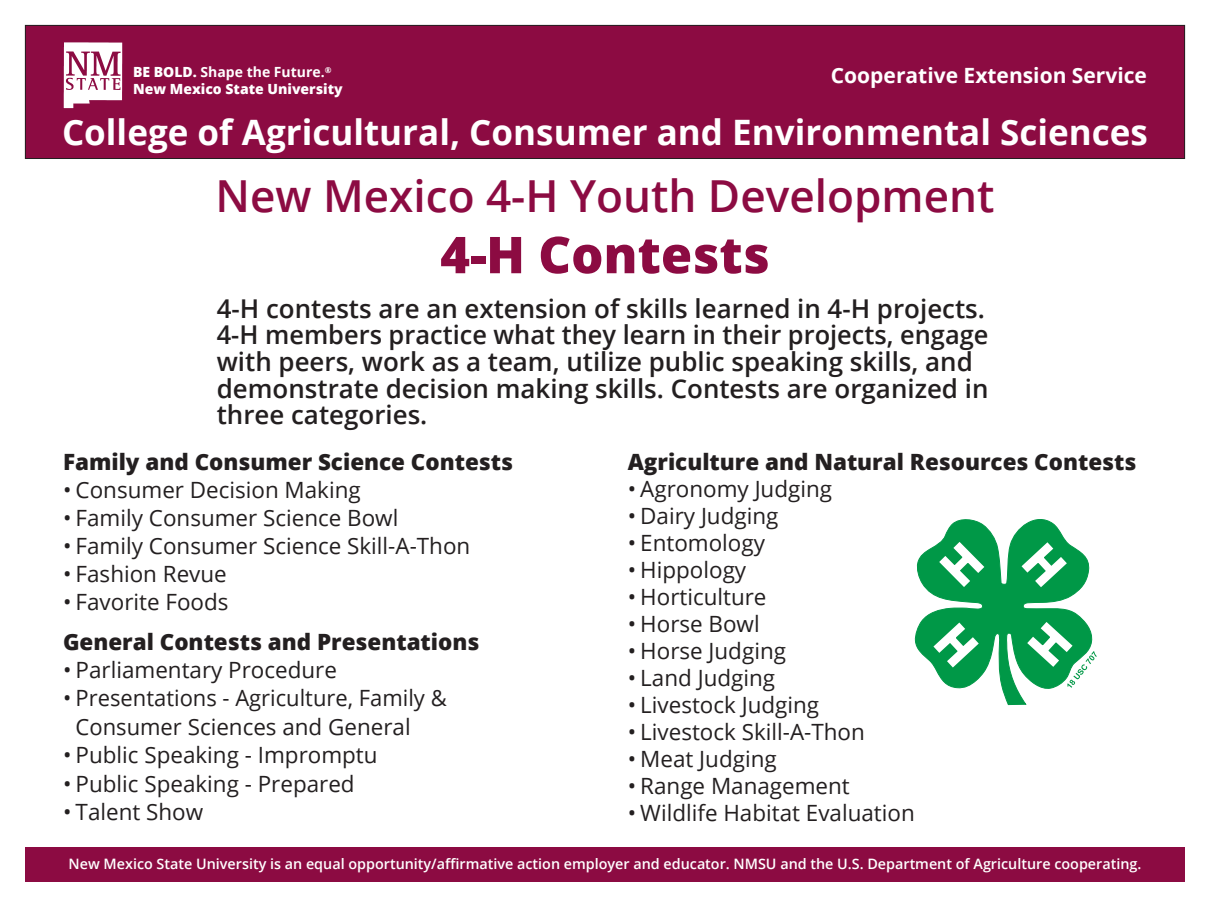
<style>
.page{position:relative;width:1210px;height:908px;background:#fff}
.page>*{position:absolute;margin:0;border:0;box-sizing:border-box;transform-origin:0 0}
.t1{font:800 50.75px "Open Sans";color:#8c0b42}
.t2{font:600 44.1px "Open Sans";color:#8c0b42}
.t3{font:700 35px "Open Sans";color:#fff}
.t4{font:600 25.9px/26.6px "Open Sans";color:#231f20}
.t5{font:22.4px/28.3px "Open Sans";color:#231f20}
.t6{font:800 22.4px "Open Sans";color:#231f20}
.t7{font:700 21px "Open Sans";color:#fff}
.t8{font:600 14.35px "Open Sans";color:#fff}
.t9{font:800 14px "Open Sans";color:#fff}
.t10{font:700 14px "Open Sans";color:#fff}
.s1{font-weight:800}
</style>
<div class="page">
<div style="left:25px;top:25px;width:1159px;height:133px;background:#8c0b42"></div>
<div style="left:25px;top:25px;width:1159px;height:134px;border:1px solid #231f20"></div>
<img style="left:63px;top:42px;width:60px;height:67px">
<div style="left:25px;top:846px;width:1159px;height:35px;background:#8c0b42"></div>
<svg style="left:914px;top:519px;width:183px;height:187px"></svg>
<p class="t10" style="left:133px;top:62px;width:200px"><span class="s1">BE BOLD.</span> Shape the Future.<sup>®</sup></p>
<p class="t9" style="left:133px;top:78px;width:211px">New Mexico State University</p>
<p class="t7" style="left:831px;top:60px;width:318px">Cooperative Extension Service</p>
<p class="t3" style="left:62px;top:108px;width:1087px">College of Agricultural, Consumer and Environmental Sciences</p>
<p class="t2" style="left:216px;top:166px;width:780px">New Mexico 4-H Youth Development</p>
<p class="t1" style="left:440px;top:216px;width:331px">4-H Contests</p>
<p class="t4" style="left:217px;top:294px;width:773px">4-H contests are an extension of skills learned in 4-H projects.<br>4-H members practice what they learn in their projects, engage with peers, work as a team, utilize public speaking skills, and demonstrate decision making skills. Contests are organized in three categories.</p>
<p class="t6" style="left:63px;top:445px;width:451px">Family and Consumer Science Contests</p>
<p class="t5" style="left:63px;top:475px;width:299px">• Consumer Decision Making</p>
<p class="t5" style="left:63px;top:503px;width:337px">• Family Consumer Science Bowl</p>
<p class="t5" style="left:63px;top:531px;width:409px">• Family Consumer Science Skill-A-Thon</p>
<p class="t5" style="left:63px;top:559px;width:165px">• Fashion Revue</p>
<p class="t5" style="left:63px;top:587px;width:167px">• Favorite Foods</p>
<p class="t6" style="left:63px;top:624px;width:418px">General Contests and Presentations</p>
<p class="t5" style="left:63px;top:655px;width:275px">• Parliamentary Procedure</p>
<p class="t5" style="left:76px;top:683px;width:373px;text-indent:-13px">• Presentations - Agriculture, Family &amp;<br>Consumer Sciences and General</p>
<p class="t5" style="left:63px;top:740px;width:316px">• Public Speaking - Impromptu</p>
<p class="t5" style="left:63px;top:768px;width:293px">• Public Speaking - Prepared</p>
<p class="t5" style="left:63px;top:796px;width:142px">• Talent Show</p>
<p class="t6" style="left:627px;top:445px;width:510px">Agriculture and Natural Resources Contests</p>
<p class="t5" style="left:627px;top:474px;width:206px">• Agronomy Judging</p>
<p class="t5" style="left:627px;top:501px;width:152px">• Dairy Judging</p>
<p class="t5" style="left:627px;top:528px;width:139px">• Entomology</p>
<p class="t5" style="left:627px;top:555px;width:120px">• Hippology</p>
<p class="t5" style="left:627px;top:582px;width:140px">• Horticulture</p>
<p class="t5" style="left:627px;top:609px;width:134px">• Horse Bowl</p>
<p class="t5" style="left:627px;top:636px;width:160px">• Horse Judging</p>
<p class="t5" style="left:627px;top:663px;width:149px">• Land Judging</p>
<p class="t5" style="left:627px;top:689px;width:193px">• Livestock Judging</p>
<p class="t5" style="left:627px;top:716px;width:239px">• Livestock Skill-A-Thon</p>
<p class="t5" style="left:627px;top:743px;width:151px">• Meat Judging</p>
<p class="t5" style="left:627px;top:770px;width:224px">• Range Management</p>
<p class="t5" style="left:627px;top:797px;width:289px">• Wildlife Habitat Evaluation</p>
<p class="t8" style="left:69px;top:853px;width:1074px">New Mexico State University is an equal opportunity/affirmative action employer and educator. NMSU and the U.S. Department of Agriculture cooperating.</p>
</div>
